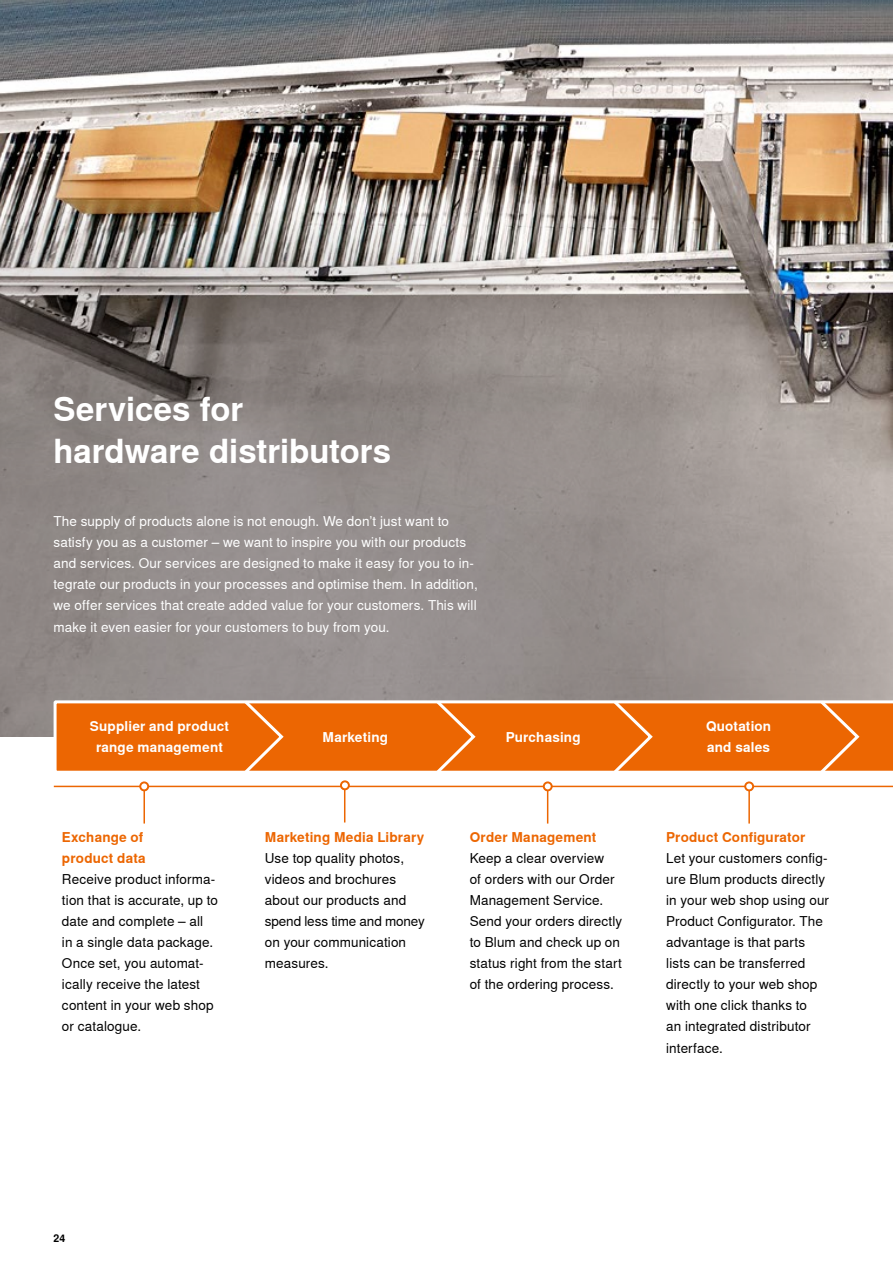
<style>
.page{position:relative;width:893px;height:1263px;background:#fff}
.page>*{position:absolute;margin:0;border:0;box-sizing:border-box;transform-origin:0 0}
.BBOX_22_Head_White_Bold{font:700 33px/42px "Nimbus Sans Global";letter-spacing:-.005em;color:#fff}
.CBOX_09_Copy_Black{font:13.5px/21px "Nimbus Sans Global";letter-spacing:.01em;color:#000}
.CBOX_09_Copy_White{font:13.5px/21px "Nimbus Sans Global";letter-spacing:.01em;color:#fff}
.CBOX_09_Copy_Orange_Bold{font:700 13.5px/21px "Nimbus Sans Global";letter-spacing:.015em;color:#fff;text-align:center}
.CBOX_09_Copy_Orange_Bold-2{font:700 13.5px/21px "Nimbus Sans Global";letter-spacing:.015em;color:#ec6602}
.CBOX_09_Head_Orange_Bold_Nobaseline{font:700 13.5px "Nimbus Sans Global";letter-spacing:.015em;color:#ec6602}
.t1{font:700 10.5px "Nimbus Sans Global";color:#000}
</style>
<div class="page">
<img style="left:0;top:0;width:893px;height:196px">
<hr style="left:54px;top:786px;width:839px;height:1px;background:#ec6602">
<hr style="left:143px;top:790px;width:2px;height:33px;background:#ec6602">
<div style="left:140px;top:782px;width:8px;height:8px;background:#fff;border-radius:50%"></div>
<div style="left:139px;top:781px;width:10px;height:10px;border:2px solid #ec6602;border-radius:50%"></div>
<hr style="left:344px;top:789px;width:1px;height:33px;background:#ec6602">
<div style="left:341px;top:781px;width:8px;height:8px;background:#fff;border-radius:50%"></div>
<div style="left:340px;top:780px;width:10px;height:10px;border:2px solid #ec6602;border-radius:50%"></div>
<hr style="left:547px;top:790px;width:1px;height:33px;background:#ec6602">
<div style="left:544px;top:782px;width:8px;height:8px;background:#fff;border-radius:50%"></div>
<div style="left:543px;top:781px;width:10px;height:10px;border:2px solid #ec6602;border-radius:50%"></div>
<hr style="left:748px;top:790px;width:2px;height:33px;background:#ec6602">
<div style="left:745px;top:782px;width:8px;height:8px;background:#fff;border-radius:50%"></div>
<div style="left:744px;top:781px;width:10px;height:10px;border:2px solid #ec6602;border-radius:50%"></div>
<svg style="left:0;top:196px;width:893px;height:541px;fill:#958e8c"></svg>
<svg style="left:54px;top:700px;width:839px;height:71px"></svg>
<svg style="left:241px;top:700px;width:45px;height:71px"></svg>
<svg style="left:433px;top:700px;width:45px;height:71px"></svg>
<svg style="left:610px;top:700px;width:45px;height:71px"></svg>
<svg style="left:817px;top:700px;width:45px;height:71px"></svg>
<p class="BBOX_22_Head_White_Bold" style="left:54px;top:389px;width:339px">Services for hardware distributors</p>
<p class="CBOX_09_Copy_White" style="left:54px;top:511px;width:426px">The supply of products alone is not enough. We don’t just want to satisfy you as a customer – we want to inspire you with our products and services. Our services are designed to make it easy for you to in&shy;tegrate our products in your processes and optimise them. In addition, we offer services that create added value for your customers. This will make it even easier for your customers to buy from you.</p>
<p class="CBOX_09_Copy_Orange_Bold" style="left:90px;top:716px;width:140px">Supplier and product range management</p>
<p class="CBOX_09_Copy_Orange_Bold" style="left:323px;top:726px;width:67px">Marketing</p>
<p class="CBOX_09_Copy_Orange_Bold" style="left:506px;top:726px;width:76px">Purchasing</p>
<p class="CBOX_09_Copy_Orange_Bold" style="left:706px;top:716px;width:67px;text-align:left">Quotation and sales</p>
<p class="CBOX_09_Copy_Orange_Bold-2" style="left:62px;top:827px;width:85px">Exchange of product data</p>
<p class="CBOX_09_Copy_Black" style="left:62px;top:869px;width:158px">Receive product informa&shy;tion that is accurate, up to date and complete – all<br>in a single data package.<br>Once set, you automat&shy;ically receive the latest content in your web shop or catalogue.</p>
<p class="CBOX_09_Head_Orange_Bold_Nobaseline" style="left:265px;top:829px;width:161px">Marketing Media Library</p>
<p class="CBOX_09_Copy_Black" style="left:265px;top:848px;width:162px">Use top quality photos, videos and brochures about our products and spend less time and money on your communication measures.</p>
<p class="CBOX_09_Copy_Orange_Bold-2" style="left:470px;top:827px;width:128px">Order Management</p>
<p class="CBOX_09_Copy_Black" style="left:470px;top:848px;width:154px">Keep a clear overview<br>of orders with our Order<br>Management Service.<br>Send your orders directly to Blum and check up on status right from the start of the ordering process.</p>
<p class="CBOX_09_Copy_Orange_Bold-2" style="left:666px;top:827px;width:141px">Product Configurator</p>
<p class="CBOX_09_Copy_Black" style="left:666px;top:848px;width:164px">Let your customers config&shy;ure Blum products directly in your web shop using our<br>Product Configurator. The advantage is that parts lists can be transferred directly to your web shop with one click thanks to<br>an integrated distributor interface.</p>
<p class="t1" style="left:54px;top:1232px;width:13px">24</p>
</div>
